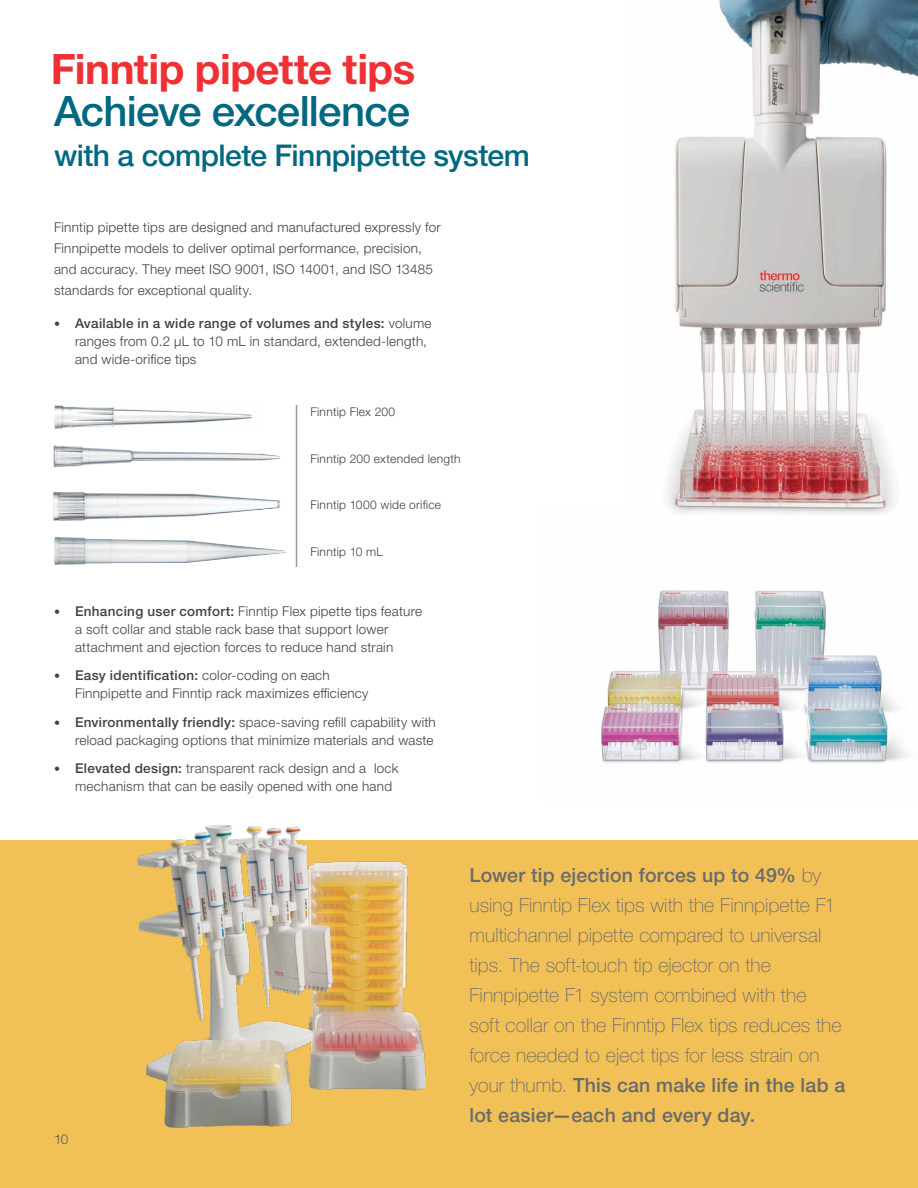
<style>
.page{position:relative;width:918px;height:1188px;background:#fff}
.page>*{position:absolute;margin:0;border:0;box-sizing:border-box;transform-origin:0 0}
.t1{font:700 42px "Helvetica Neue LTW1 G";letter-spacing:-.015em;color:#ee3134}
.t2{font:500 42px "Helvetica Neue LTW1 G";letter-spacing:-.02em;color:#00687f}
.t3{font:500 30px "Helvetica Neue LTW1 G";letter-spacing:-.02em;color:#00687f}
.t4{font:100 19.5px/30px "Helvetica Neue LTW1 G";letter-spacing:.005em;color:#696a6d}
.t5{font:300 13.5px/18px "Helvetica Neue LTW1 G";letter-spacing:.02em;color:#414042}
.t6{font:300 13.5px "Helvetica Neue LTW1 G";color:#58595b}
.t7{font:300 12px "Helvetica Neue LTW1 G";letter-spacing:.025em;color:#414042}
.s1{font-size:12px}
.s2{font-weight:500}
.s3{font-weight:500;font-size:12px}
</style>
<div class="page">
<img style="left:601px;top:590px;width:306px;height:173px">
<div style="left:0;top:840px;width:918px;height:348px;background:#f1c057"></div>
<img style="left:666px;top:0;width:252px;height:514px">
<img style="left:53px;top:446px;width:227px;height:21px">
<img style="left:53px;top:492px;width:228px;height:29px">
<hr style="left:296px;top:405px;width:1px;height:162px;background:#97999c">
<img style="left:55px;top:405px;width:197px;height:24px">
<img style="left:54px;top:537px;width:189px;height:28px">
<img style="left:131px;top:825px;width:295px;height:303px">
<h1 class="t1" style="left:51px;top:43px;width:366px">Finntip pipette tips</h1>
<h1 class="t2" style="left:54px;top:86px;width:358px">Achieve excellence</h1>
<h2 class="t3" style="left:54px;top:138px;width:477px">with a complete Finnpipette system</h2>
<p class="t5" style="left:54px;top:216px;width:388px;line-height:21px">Finntip pipette tips are designed and manufactured expressly for Finnpipette models to deliver optimal performance, precision, and accuracy. They meet ISO 9001, ISO 14001, and ISO 13485 standards for exceptional quality.</p>
<p class="t5" style="left:75px;top:314px;width:358px;text-indent:-21px"><span class="s1">•</span> <span class="s2">Available in a wide range of volumes and styles:</span> volume ranges from 0.2 µL to 10 mL in standard, extended-length, and wide-orifice tips</p>
<p class="t7" style="left:310px;top:405px;width:86px">Finntip Flex 200</p>
<p class="t7" style="left:310px;top:451px;width:152px">Finntip 200 extended length</p>
<p class="t7" style="left:310px;top:498px;width:132px">Finntip 1000 wide orifice</p>
<p class="t7" style="left:310px;top:544px;width:74px">Finntip 10 mL</p>
<p class="t5" style="left:75px;top:602px;width:349px;text-indent:-21px"><span class="s1">•</span> <span class="s2">Enhancing user comfort:</span> Finntip Flex pipette tips feature a soft collar and stable rack base that support lower attachment and ejection forces to reduce hand strain</p>
<p class="t5" style="left:75px;top:666px;width:295px;text-indent:-21px"><span class="s1">•</span> <span class="s2">Easy identification:</span> color-coding on each<br>Finnpipette and Finntip rack maximizes efficiency</p>
<p class="t5" style="left:54px;top:713px;width:383px;text-align:right"><span class="s1">•</span> <span class="s2">Environmentally friendly:</span> space-saving refill capability with reload packaging options that minimize materials and waste</p>
<p class="t5" style="left:75px;top:759px;width:325px;text-indent:-21px"><span class="s3">•</span> <span class="s2">Elevated design:</span> transparent rack design and a lock mechanism that can be easily opened with one hand</p>
<p class="t6" style="left:54px;top:1131px;width:16px">10</p>
<p class="t4" style="left:469px;top:860px;width:377px"><span class="s2">Lower tip ejection forces up to 49%</span> by using Finntip Flex tips with the Finnpipette F1 multichannel pipette compared to universal tips. The soft-touch tip ejector on the Finnpipette F1 system combined with the<br>soft collar on the Finntip Flex tips reduces the force needed to eject tips for less strain on your thumb. <span class="s2">This can make life in the lab a lot easier—each and every day.</span></p>
</div>
